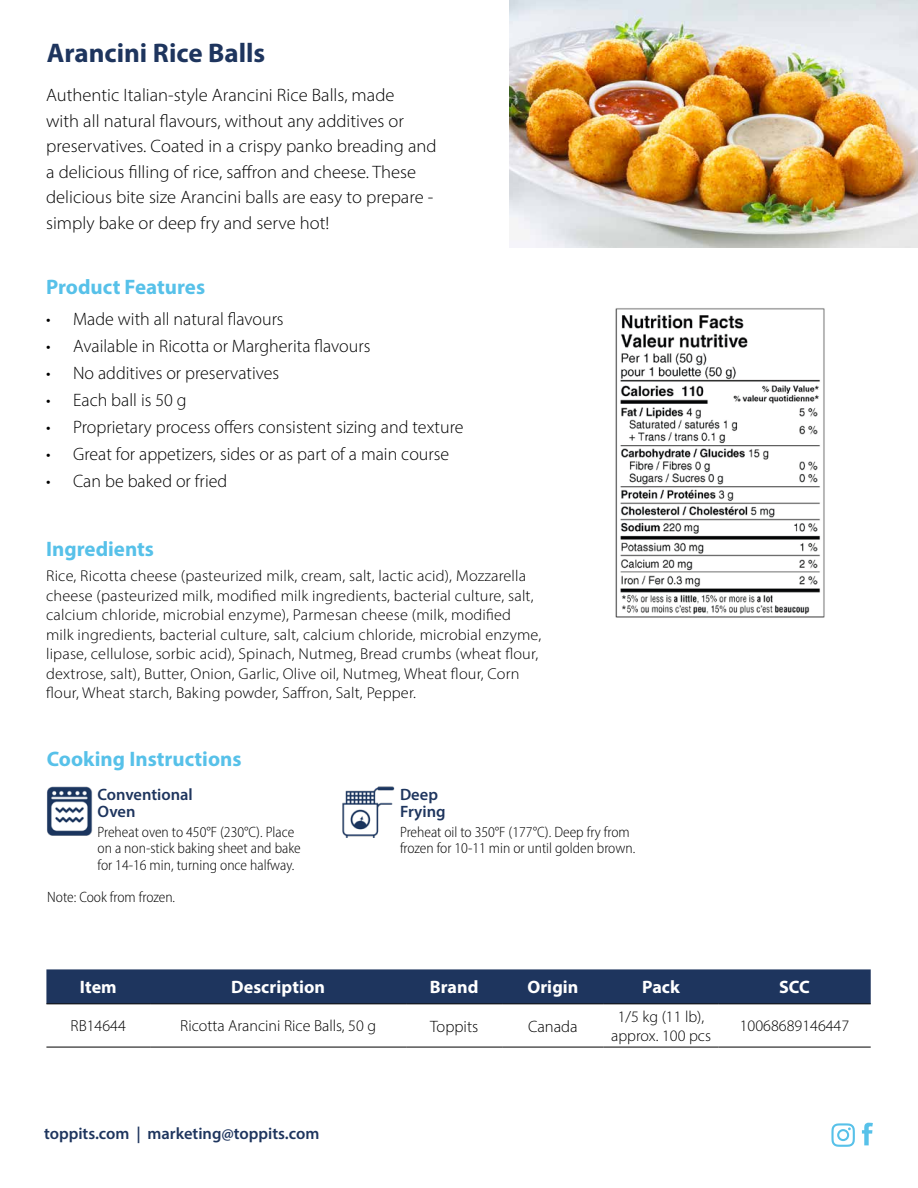
<style>
.page{position:relative;width:918px;height:1188px;background:#fff}
.page>*{position:absolute;margin:0;border:0;box-sizing:border-box;transform-origin:0 0}
.t1{font:700 27px "Myriad Pro";color:#1e355e}
.t2{font:700 21px "Myriad Pro";color:#57c1e9}
.t3{font:300 18px/25.5px "Myriad Pro";color:#000}
.t4{font:700 18px "Myriad Pro";letter-spacing:.005em;color:#fff}
.t5{font:600 16.5px/16.5px "Myriad Pro";color:#1e355e}
.t6{font:300 16.5px "Myriad Pro";color:#000}
.t7{font:300 16.05px/19.2px "Myriad Pro";color:#000;text-align:center}
.t8{font:300 15.75px/19.5px "Myriad Pro";letter-spacing:.01em;color:#000}
.t9{font:300 semi-condensed 15px/16.5px "Myriad Pro";color:#000}
</style>
<div class="page">
<svg style="left:862px;top:1123px;width:11px;height:22px"></svg>
<svg style="left:831px;top:1123px;width:24px;height:24px"></svg>
<img style="left:509px;top:0;width:409px;height:247px">
<img style="left:615px;top:308px;width:210px;height:310px">
<img style="left:47px;top:787px;width:46px;height:49px">
<img style="left:342px;top:787px;width:53px;height:51px">
<div style="left:46px;top:969px;width:825px;height:34px;background:#1e355e"></div>
<hr style="left:46px;top:1003px;width:104px;height:1px;background:#000">
<hr style="left:150px;top:1003px;width:256px;height:1px;background:#000">
<hr style="left:406px;top:1003px;width:96px;height:1px;background:#000">
<hr style="left:502px;top:1003px;width:102px;height:1px;background:#000">
<hr style="left:604px;top:1003px;width:114px;height:1px;background:#000">
<hr style="left:718px;top:1003px;width:153px;height:1px;background:#000">
<hr style="left:46px;top:1047px;width:104px;height:1px;background:#000">
<hr style="left:150px;top:1047px;width:256px;height:1px;background:#000">
<hr style="left:406px;top:1047px;width:96px;height:1px;background:#000">
<hr style="left:502px;top:1047px;width:102px;height:1px;background:#000">
<hr style="left:604px;top:1047px;width:114px;height:1px;background:#000">
<hr style="left:718px;top:1047px;width:153px;height:1px;background:#000">
<h1 class="t1" style="left:47px;top:35px;width:220px">Arancini Rice Balls</h1>
<p class="t3" style="left:46px;top:82px;width:392px">Authentic Italian-style Arancini Rice Balls, made<br>with all natural flavours, without any additives or preservatives. Coated in a crispy panko breading and a delicious filling of rice, saffron and cheese. These delicious bite size Arancini balls are easy to prepare - simply bake or deep fry and serve hot!</p>
<p class="t2" style="left:46px;top:273px;width:161px">Product Features</p>
<p class="t3" style="left:46px;top:306px;width:239px">• Made with all natural flavours</p>
<p class="t3" style="left:46px;top:333px;width:326px">• Available in Ricotta or Margherita flavours</p>
<p class="t3" style="left:46px;top:360px;width:235px">• No additives or preservatives</p>
<p class="t3" style="left:46px;top:387px;width:142px">• Each ball is 50 g</p>
<p class="t3" style="left:46px;top:414px;width:419px">• Proprietary process offers consistent sizing and texture</p>
<p class="t3" style="left:46px;top:441px;width:405px">• Great for appetizers, sides or as part of a main course</p>
<p class="t3" style="left:46px;top:468px;width:183px">• Can be baked or fried</p>
<p class="t2" style="left:46px;top:535px;width:109px">Ingredients</p>
<p class="t8" style="left:46px;top:566px;width:497px">Rice, Ricotta cheese (pasteurized milk, cream, salt, lactic acid), Mozzarella cheese (pasteurized milk, modified milk ingredients, bacterial culture, salt, calcium chloride, microbial enzyme), Parmesan cheese (milk, modified milk ingredients, bacterial culture, salt, calcium chloride, microbial enzyme, lipase, cellulose, sorbic acid), Spinach, Nutmeg, Bread crumbs (wheat flour, dextrose, salt), Butter, Onion, Garlic, Olive oil, Nutmeg, Wheat flour, Corn flour, Wheat starch, Baking powder, Saffron, Salt, Pepper.</p>
<p class="t2" style="left:47px;top:745px;width:196px">Cooking Instructions</p>
<p class="t5" style="left:98px;top:786px;width:97px">Conventional<br>Oven</p>
<p class="t9" style="left:98px;top:823px;width:205px">Preheat oven to 450°F (230°C). Place on a non-stick baking sheet and bake for 14-16 min, turning once halfway.</p>
<p class="t9" style="left:47px;top:888px;width:130px">Note: Cook from frozen.</p>
<p class="t5" style="left:400px;top:786px;width:47px">Deep<br>Frying</p>
<p class="t9" style="left:400px;top:823px;width:237px">Preheat oil to 350°F (177°C). Deep fry from frozen for 10-11 min or until golden brown.</p>
<p class="t4" style="left:80px;top:976px;width:39px">Item</p>
<p class="t4" style="left:231px;top:976px;width:95px">Description</p>
<p class="t4" style="left:430px;top:976px;width:50px">Brand</p>
<p class="t4" style="left:527px;top:976px;width:53px">Origin</p>
<p class="t4" style="left:642px;top:976px;width:39px">Pack</p>
<p class="t4" style="left:779px;top:976px;width:32px">SCC</p>
<p class="t7" style="left:71px;top:1016px;width:57px">RB14644</p>
<p class="t7" style="left:180px;top:1016px;width:197px">Ricotta Arancini Rice Balls, 50 g</p>
<p class="t6" style="left:430px;top:1016px;width:50px">Toppits</p>
<p class="t6" style="left:528px;top:1016px;width:51px">Canada</p>
<p class="t7" style="left:611px;top:1007px;width:101px">1/5 kg (11 lb), approx. 100 pcs</p>
<p class="t7" style="left:740px;top:1016px;width:111px">10068689146447</p>
<p class="t5" style="left:44px;top:1125px;width:277px">toppits.com | marketing@toppits.com</p>
</div>
